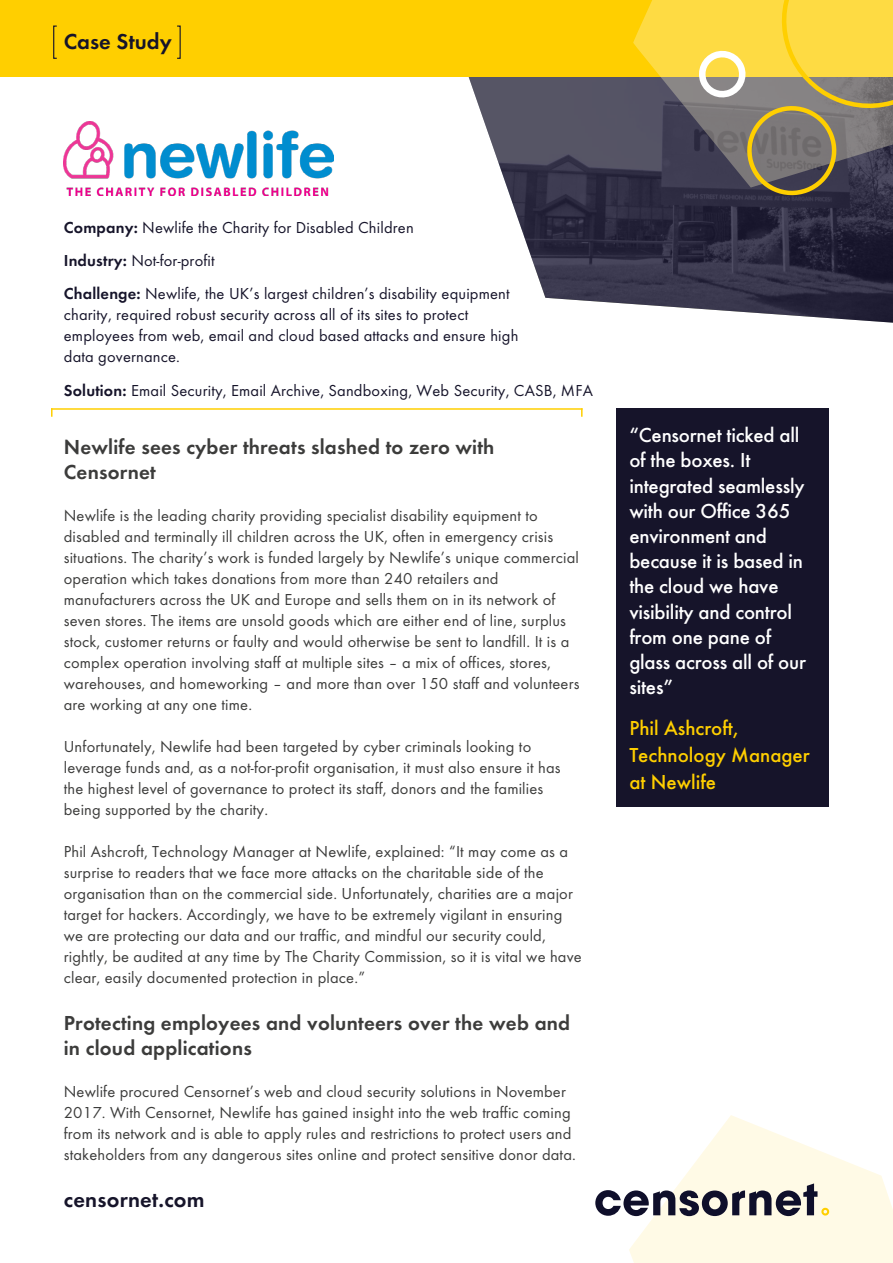
<style>
.page{position:relative;width:893px;height:1263px;background:#fff}
.page>*{position:absolute;margin:0;border:0;box-sizing:border-box;transform-origin:0 0}
.t1{font:600 22.5px "Function Pro";letter-spacing:.01em;color:#16142a}
.t2{font:500 21px/25.2px "Function Pro";letter-spacing:-.01em;color:#fff}
.t3{font:600 21px/25.2px "Function Pro";letter-spacing:.01em;color:#3c3c3b}
.t4{font:500 21px/27px "Function Pro";color:#ffcf00}
.t5{font:16.5px/21px "Function Pro";letter-spacing:.01em;color:#3c3c3b}
.t6{font:16.5px/33px "Function Pro";letter-spacing:.01em;color:#16142a}
.s1{font-weight:600}
</style>
<div class="page">
<img style="left:468px;top:77px;width:425px;height:246px">
<svg style="left:595px;top:1115px;width:298px;height:148px"></svg>
<div style="left:617px;top:408px;width:212px;height:398px;background:#16142a"></div>
<hr style="left:51px;top:408px;width:532px;height:2px;background:#ffcf00">
<svg style="left:51px;top:408px;width:2px;height:9px"></svg>
<svg style="left:581px;top:408px;width:2px;height:9px"></svg>
<div style="left:0;top:0;width:893px;height:77px;background:#ffcf00"></div>
<div style="left:53px;top:26px;width:4px;height:33px;border:1px solid #16152a"></div>
<svg style="left:633px;top:0;width:58px;height:188px;background:#95854d"></svg>
<svg style="left:691px;top:0;width:202px;height:204px;background:#a6955a"></svg>
<img style="left:64px;top:122px;width:270px;height:73px">
<h1 class="t1" style="left:64px;top:28px;width:109px">Case Study</h1>
<p class="t6" style="left:64px;top:211px;width:447px"><span class="s1">Company:</span> Newlife the Charity for Disabled Children<br><span class="s1">Industry:</span> Not-for-profit<br><span class="s1">Challenge:</span> Newlife, the UK’s largest children’s disability equipment</p>
<p class="t6" style="left:64px;top:304px;width:456px;line-height:21px">charity, required robust security across all of its sites to protect employees from web, email and cloud based attacks and ensure high data governance.</p>
<p class="t6" style="left:64px;top:374px;width:531px"><span class="s1">Solution:</span> Email Security, Email Archive, Sandboxing, Web Security, CASB, MFA</p>
<p class="t3" style="left:64px;top:434px;width:432px">Newlife sees cyber threats slashed to zero with<br>Censornet</p>
<p class="t5" style="left:64px;top:505px;width:517px">Newlife is the leading charity providing specialist disability equipment to disabled and terminally ill children across the UK, often in emergency crisis situations. The charity’s work is funded largely by Newlife’s unique commercial operation which takes donations from more than 240 retailers and manufacturers across the UK and Europe and sells them on in its network of seven stores. The items are unsold goods which are either end of line, surplus stock, customer returns or faulty and would otherwise be sent to landfill. It is a complex operation involving staff at multiple sites – a mix of offices, stores, warehouses, and homeworking – and more than over 150 staff and volunteers are working at any one time.</p>
<p class="t5" style="left:64px;top:736px;width:498px">Unfortunately, Newlife had been targeted by cyber criminals looking to leverage funds and, as a not-for-profit organisation, it must also ensure it has the highest level of governance to protect its staff, donors and the families being supported by the charity.</p>
<p class="t5" style="left:64px;top:841px;width:520px">Phil Ashcroft, Technology Manager at Newlife, explained: “It may come as a surprise to readers that we face more attacks on the charitable side of the organisation than on the commercial side. Unfortunately, charities are a major target for hackers. Accordingly, we have to be extremely vigilant in ensuring we are protecting our data and our traffic, and mindful our security could, rightly, be audited at any time by The Charity Commission, so it is vital we have clear, easily documented protection in place.”</p>
<p class="t3" style="left:64px;top:1009px;width:508px">Protecting employees and volunteers over the web and in cloud applications</p>
<p class="t5" style="left:64px;top:1081px;width:514px">Newlife procured Censornet’s web and cloud security solutions in November 2017. With Censornet, Newlife has gained insight into the web traffic coming from its network and is able to apply rules and restrictions to protect users and stakeholders from any dangerous sites online and protect sensitive donor data.</p>
<h1 class="t1" style="left:64px;top:1186px;width:142px">censornet.com</h1>
<p class="t2" style="left:629px;top:422px;width:178px">“Censornet ticked all of the boxes. It integrated seamlessly with our Office 365 environment and because it is based in the cloud we have visibility and control from one pane of glass across all of our sites”</p>
<p class="t4" style="left:629px;top:714px;width:182px">Phil Ashcroft,<br>Technology Manager at Newlife</p>
</div>
